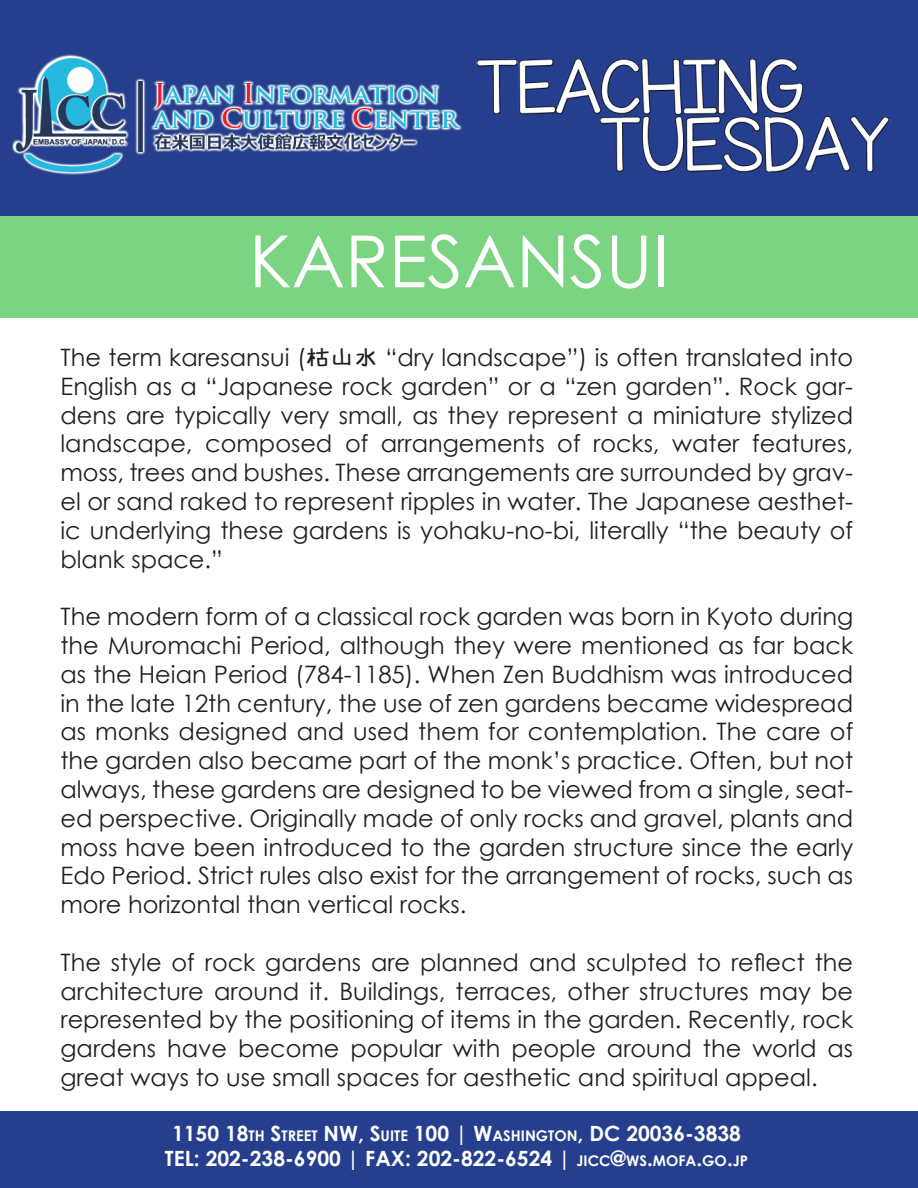
<style>
.page{position:relative;width:918px;height:1188px;background:#fff}
.page>*{position:absolute;margin:0;border:0;box-sizing:border-box;transform-origin:0 0}
.t1{font:72px "Century Gothic";color:#fff}
.t2{font:24px/28.8px "Century Gothic";color:#231f20;text-align:justify}
.t3{font:700 21px "Century Gothic";color:#fff}
.s1{font-family:"S Nsanafonkaku P"}
.s2{font-size:14.7px}
</style>
<div class="page">
<div style="left:0;top:215px;width:918px;height:103px;background:#7ad481"></div>
<div style="left:0;top:0;width:918px;height:215px;background:#253f8e"></div>
<img style="left:12px;top:54px;width:878px;height:121px">
<div style="left:0;top:1111px;width:918px;height:77px;background:#253f8e"></div>
<p class="t1" style="left:249px;top:211px;width:421px">KARESANSUI</p>
<p class="t2" style="left:60px;top:343px;width:794px">The term karesansui (<span class="s1">枯山水</span> “dry landscape”) is often translated into English as a “Japanese rock garden” or a “zen garden”. Rock gar&shy;dens are typically very small, as they represent a miniature stylized landscape, composed of arrangements of rocks, water features, moss, trees and bushes. These arrangements are surrounded by grav&shy;el or sand raked to represent ripples in water. The Japanese aesthet&shy;ic underlying these gardens is yohaku-no-bi, literally “the beauty of blank space.”</p>
<p class="t2" style="left:60px;top:602px;width:794px">The modern form of a classical rock garden was born in Kyoto during the Muromachi Period, although they were mentioned as far back as the Heian Period (784-1185). When Zen Buddhism was introduced in the late 12th century, the use of zen gardens became widespread as monks designed and used them for contemplation. The care of the garden also became part of the monk’s practice. Often, but not always, these gardens are designed to be viewed from a single, seat&shy;ed perspective. Originally made of only rocks and gravel, plants and moss have been introduced to the garden structure since the early Edo Period. Strict rules also exist for the arrangement of rocks, such as more horizontal than vertical rocks.</p>
<p class="t2" style="left:60px;top:947px;width:794px">The style of rock gardens are planned and sculpted to reflect the architecture around it. Buildings, terraces, other structures may be represented by the positioning of items in the garden. Recently, rock gardens have become popular with people around the world as great ways to use small spaces for aesthetic and spiritual appeal.</p>
<p class="t3" style="left:172px;top:1118px;width:570px">1150 18<span class="s2">TH</span> S<span class="s2">TREET</span> NW, S<span class="s2">UITE</span> 100 | W<span class="s2">ASHIN GTON</span> , DC 20036-3838</p>
<p class="t3" style="left:165px;top:1143px;width:585px">TE L: 202-238-6900 | FAX: 202-822-6524 | <span class="s2">JICC</span>@<span class="s2">WS</span> .<span class="s2">MOFA</span>.<span class="s2">GO</span>.<span class="s2">JP</span></p>
</div>
